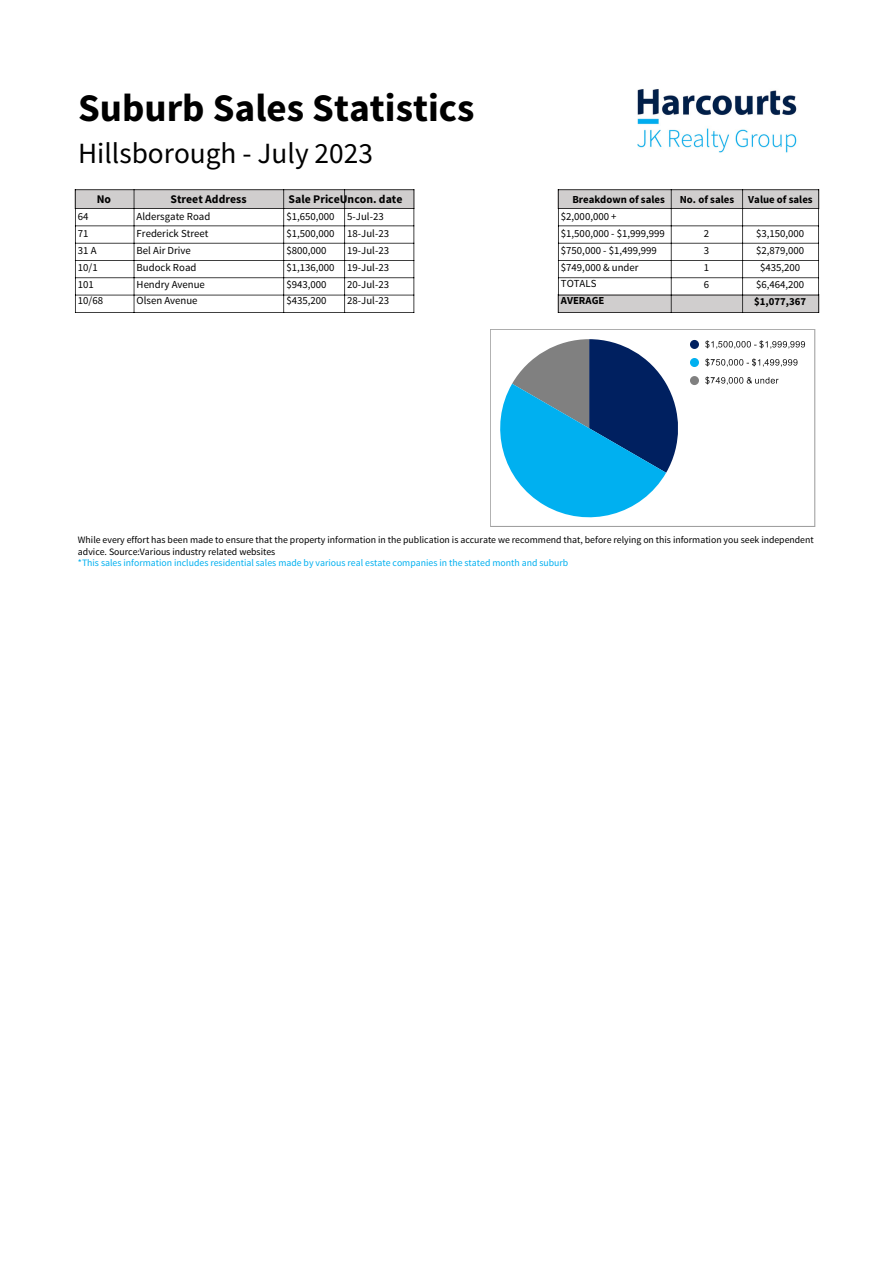
<style>
.page{position:relative;width:894px;height:1264px;background:#fff}
.page>*{position:absolute;margin:0;border:0;box-sizing:border-box;transform-origin:0 0}
.t1{font:700 39.15px "Source Sans Pro";color:#000}
.t2{font:29.25px "Source Sans Pro";color:#000}
.t3{font:700 11.7px "Source Sans Pro";color:#000}
.t4{font:10.8px/17px "Source Sans Pro";color:#000}
.t5{font:700 10.8px "Source Sans Pro";color:#000}
.t6{font:9.75px/11.2px "Source Sans Pro";color:#000}
.t7{font:9.75px "Source Sans Pro";color:#00b0f0}
</style>
<div class="page">
<svg style="left:75px;top:189px;width:743px;height:124px"></svg>
<img style="left:637px;top:89px;width:160px;height:64px">
<svg style="left:490px;top:339px;width:188px;height:188px"></svg>
<svg style="left:689px;top:340px;width:9px;height:9px"></svg>
<svg style="left:705px;top:340px;width:99px;height:8px"></svg>
<svg style="left:689px;top:358px;width:9px;height:9px"></svg>
<svg style="left:705px;top:358px;width:92px;height:9px"></svg>
<div style="left:689px;top:376px;width:9px;height:9px;background:#808080;border-radius:50%"></div>
<svg style="left:705px;top:376px;width:73px;height:9px"></svg>
<hr style="left:490px;top:329px;width:323px;height:1px;background:#999">
<hr style="left:814px;top:329px;width:1px;height:196px;background:#999">
<hr style="left:491px;top:526px;width:323px;height:1px;background:#999">
<hr style="left:489px;top:330px;width:1px;height:196px;background:#999">
<p class="t1" style="left:78px;top:82px;width:397px">Suburb Sales Statistics</p>
<p class="t2" style="left:78px;top:134px;width:296px">Hillsborough - July 2023</p>
<p class="t3" style="left:97px;top:191px;width:16px">No</p>
<p class="t3" style="left:170px;top:191px;width:77px">Street Address</p>
<p class="t3" style="left:288px;top:191px;width:115px">Sale PriceUncon. date</p>
<p class="t4" style="left:78px;top:208px;width:12px">64</p>
<p class="t4" style="left:78px;top:224px;width:12px">71</p>
<p class="t4" style="left:78px;top:241px;width:27px">31A<br>10/1<br>101<br>10/68</p>
<p class="t4" style="left:137px;top:208px;width:75px">Aldersgate Road<br>Frederick Street<br>Bel Air Drive<br>Budock Road<br>Hendry Avenue<br>Olsen Avenue</p>
<p class="t4" style="left:286px;top:208px;width:50px">$1,650,000 $1,500,000 $800,000 $1,136,000 $943,000 $435,200</p>
<p class="t4" style="left:347px;top:208px;width:43px">5-Jul-23<br>18-Jul-23<br>19-Jul-23<br>19-Jul-23<br>20-Jul-23<br>28-Jul-23</p>
<p class="t5" style="left:572px;top:192px;width:94px">Breakdown of sales</p>
<p class="t4" style="left:561px;top:207px;width:57px">$2,000,000 +</p>
<p class="t4" style="left:561px;top:224px;width:105px">$1,500,000 - $1,999,999 $750,000 - $1,499,999 $749,000 &amp; under<br>TOTALS</p>
<p class="t5" style="left:561px;top:294px;width:45px">AVERAGE</p>
<p class="t5" style="left:679px;top:192px;width:56px">No. of sales</p>
<p class="t4" style="left:703px;top:225px;width:7px;text-align:justify">2<br>3<br>1<br>6</p>
<p class="t5" style="left:748px;top:192px;width:66px">Value of sales</p>
<p class="t4" style="left:756px;top:225px;width:50px;text-align:center">$3,150,000 $2,879,000 $435,200 $6,464,200</p>
<p class="t5" style="left:754px;top:294px;width:53px">$1,077,367</p>
<p class="t6" style="left:78px;top:534px;width:737px">While every effort has been made to ensure that the property information in the publication is accurate we recommend that, before relying on this information you seek independent advice. Source:Various industry related websites</p>
<p class="t7" style="left:78px;top:556px;width:491px">*This sales information includes residential sales made by various real estate companies in the stated month and suburb</p>
</div>
